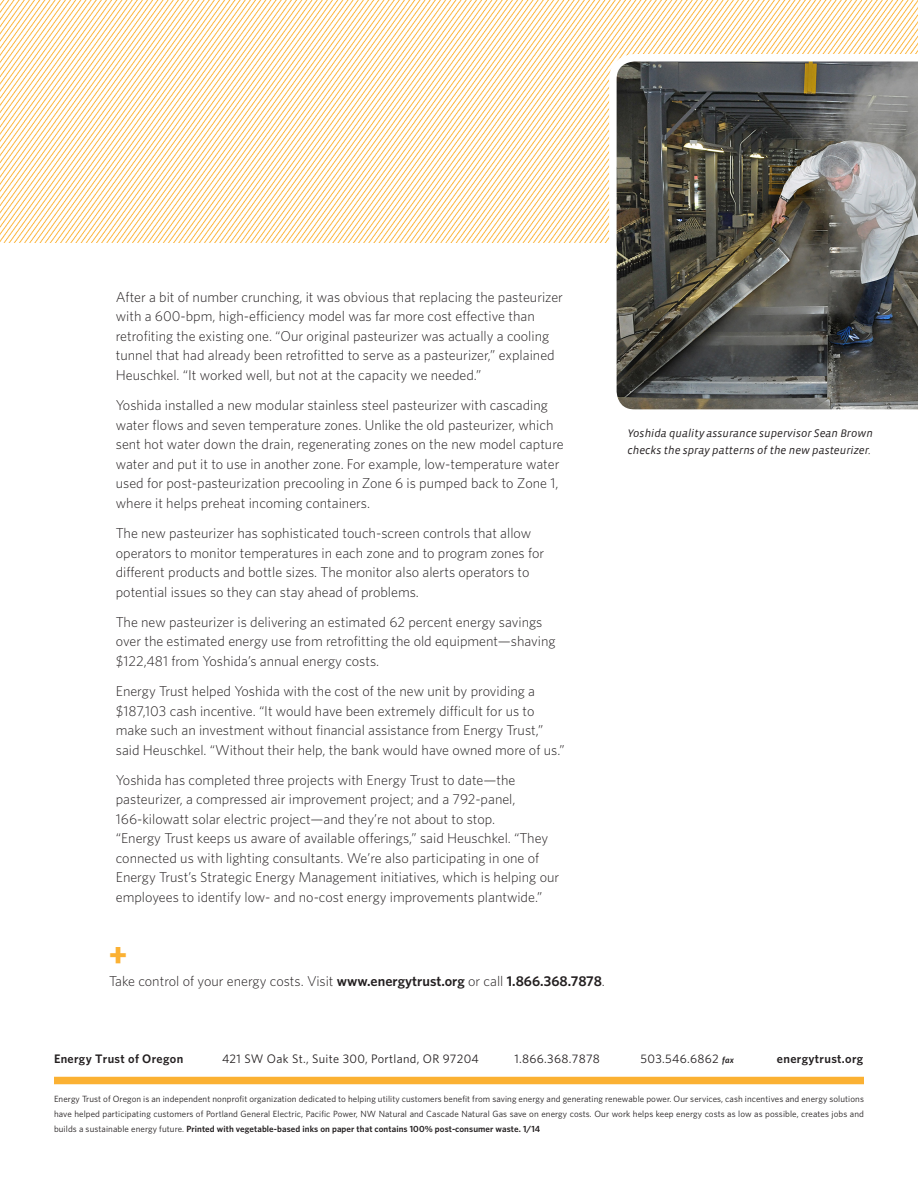
<style>
.page{position:relative;width:918px;height:1188px;background:#fff}
.page>*{position:absolute;margin:0;border:0;box-sizing:border-box;transform-origin:0 0}
.t1{font:900 36px "Vista Sans";color:#fbb133}
.body___bulleted_list{font:300 14.25px/19.5px "Whitney";color:#231f20}
.body{font:300 14.25px "Whitney";color:#231f20}
.t2{font:12.3px "Whitney";letter-spacing:.025em;color:#231f20}
.t3{font:600 12.3px "Whitney";letter-spacing:.025em;color:#231f20}
.pullquote___intro_it{font:italic 11.25px/16.5px "Vista Sans";color:#231f20}
.fine_print{font:9px/15px "Whitney";letter-spacing:.01em;color:#231f20;text-align:justify}
.s1{font-weight:600}
.s2{font-weight:600;font-style:italic;font-size:9px}
</style>
<div class="page">
<img style="left:0;top:0;width:918px;height:243px">
<svg style="left:609px;top:54px;width:309px;height:356px;background:#666661"></svg>
<div style="left:54px;top:1077px;width:810px;height:7px;background:#fbb133"></div>
<p class="body___bulleted_list" style="left:116px;top:287px;width:449px">After a bit of number crunching, it was obvious that replacing the pasteurizer with a 600-bpm, high-efficiency model was far more cost effective than retrofiting the existing one. “Our original pasteurizer was actually a cooling tunnel that had already been retrofitted to serve as a pasteurizer,” explained Heuschkel. “It worked well, but not at the capacity we needed.”</p>
<p class="body___bulleted_list" style="left:116px;top:395px;width:449px">Yoshida installed a new modular stainless steel pasteurizer with cascading water flows and seven temperature zones. Unlike the old pasteurizer, which sent hot water down the drain, regenerating zones on the new model capture water and put it to use in another zone. For example, low-temperature water used for post-pasteurization precooling in Zone 6 is pumped back to Zone 1, where it helps preheat incoming containers.</p>
<p class="body___bulleted_list" style="left:116px;top:523px;width:430px">The new pasteurizer has sophisticated touch-screen controls that allow operators to monitor temperatures in each zone and to program zones for different products and bottle sizes. The monitor also alerts operators to potential issues so they can stay ahead of problems.</p>
<p class="body___bulleted_list" style="left:116px;top:612px;width:441px">The new pasteurizer is delivering an estimated 62 percent energy savings over the estimated energy use from retrofitting the old equipment—shaving $122,481 from Yoshida’s annual energy costs.</p>
<p class="body___bulleted_list" style="left:116px;top:681px;width:451px">Energy Trust helped Yoshida with the cost of the new unit by providing a $187,103 cash incentive. “It would have been extremely difficult for us to make such an investment without financial assistance from Energy Trust,” said Heuschkel. “Without their help, the bank would have owned more of us.”</p>
<p class="body___bulleted_list" style="left:116px;top:770px;width:445px">Yoshida has completed three projects with Energy Trust to date—the pasteurizer, a compressed air improvement project; and a 792-panel, 166-kilowatt solar electric project—and they’re not about to stop.<br>“Energy Trust keeps us aware of available offerings,” said Heuschkel. “They connected us with lighting consultants. We’re also participating in one of Energy Trust’s Strategic Energy Management initiatives, which is helping our employees to identify low- and no-cost energy improvements plantwide.”</p>
<p class="t1" style="left:109px;top:934px;width:19px">+</p>
<p class="body" style="left:109px;top:972px;width:497px">Take control of your energy costs. Visit <span class="s1">www.energytrust.org</span> or call <span class="s1">1.866.368.7878</span>.</p>
<p class="pullquote___intro_it" style="left:627px;top:425px;width:247px">Yoshida quality assurance supervisor Sean Brown checks the spray patterns of the new pasteurizer.</p>
<p class="t3" style="left:54px;top:1051px;width:131px">Energy Trust of Oregon</p>
<p class="t2" style="left:222px;top:1051px;width:258px">421 SW Oak St., Suite 300, Portland, OR 97204</p>
<p class="t2" style="left:514px;top:1051px;width:87px">1.866.368.7878</p>
<p class="t2" style="left:640px;top:1051px;width:95px">503.546.6862 <span class="s2">fax</span></p>
<p class="t3" style="left:777px;top:1051px;width:88px">energytrust.org</p>
<p class="fine_print" style="left:54px;top:1092px;width:812px">Energy Trust of Oregon is an independent nonprofit organization dedicated to helping utility customers benefit from saving energy and generating renewable power. Our services, cash incentives and energy solutions have helped participating customers of Portland General Electric, Pacific Power, NW Natural and Cascade Natural Gas save on energy costs. Our work helps keep energy costs as low as possible, creates jobs and builds a sustainable energy future. <span class="s1">Printed with vegetable-based inks on paper that contains 100% post-consumer waste. 1/14</span></p>
</div>
